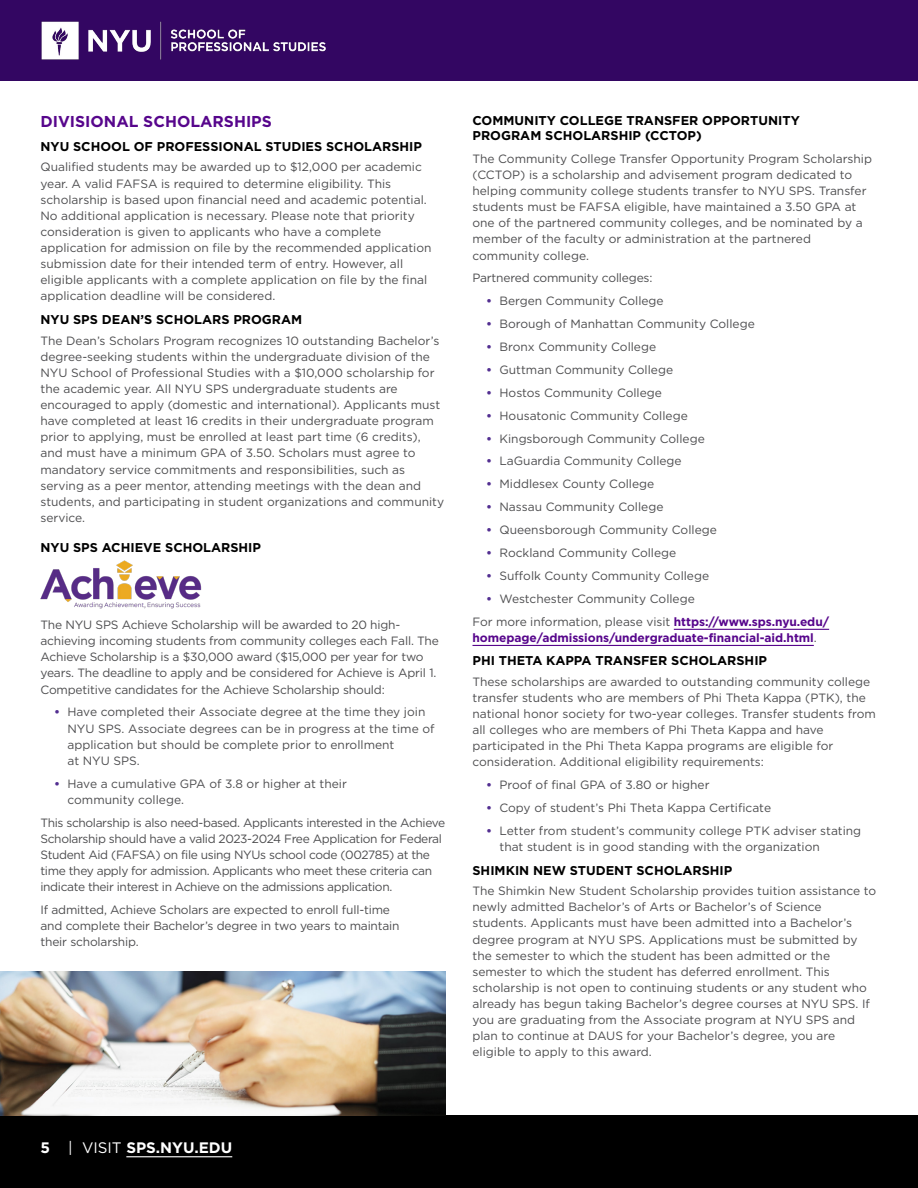
<style>
.page{position:relative;width:918px;height:1188px;background:#fff}
.page>*{position:absolute;margin:0;border:0;box-sizing:border-box;transform-origin:0 0}
._01b_-_Int_-_H2_Header_Purple{font:700 15.75px "Gotham";color:#57068c}
.t1{font:700 15.15px "Gotham";color:#fff}
._01c_-_Int_-_H3_Subhead_Black{font:700 12.75px "Gotham";color:#000}
._02d_-_Int_-_Course_Description{font:700 12.75px/15px "Gotham";color:#000}
._02d_-_Int_-_Course_Description-2{font:12px/16.2px "Gotham";color:#4d4d4f}
._02d_-_Int_-_Course_Description-3{font:12px/16.2px "Gotham";letter-spacing:-.03em;color:#4d4d4f}
._02d_-_Int_-_Course_Description-4{font:700 12px/16.2px "Gotham";letter-spacing:-.005em;color:#57068c}
.s1{font-weight:700;color:#522e91}
.s2{font-weight:400;color:#4d4d4f}
.s3{font-weight:400}
</style>
<div class="page">
<div style="left:0;top:0;width:918px;height:81px;background:#330662"></div>
<div style="left:0;top:1115px;width:918px;height:73px;background:#000"></div>
<img style="left:41px;top:21px;width:285px;height:39px">
<hr style="left:674px;top:629px;width:155px;height:1px;background:#57068c">
<hr style="left:472px;top:645px;width:342px;height:1px;background:#57068c">
<img style="left:40px;top:560px;width:162px;height:49px">
<img style="left:0;top:972px;width:446px;height:143px">
<hr style="left:126px;top:1156px;width:106px;height:1px;background:#fff">
<h2 class="_01b_-_Int_-_H2_Header_Purple" style="left:40px;top:111px;width:233px">DIVISIONAL SCHOLARSHIPS</h2>
<h3 class="_01c_-_Int_-_H3_Subhead_Black" style="left:40px;top:138px;width:383px">NYU SCHOOL OF PROFESSIONAL STUDIES SCHOLARSHIP</h3>
<p class="_02d_-_Int_-_Course_Description-2" style="left:40px;top:159px;width:393px">Qualified students may be awarded up to $12,000 per academic year. A valid FAFSA is required to determine eligibility. This scholarship is based upon financial need and academic potential.<br>No additional application is necessary. Please note that priority consideration is given to applicants who have a complete application for admission on file by the recommended application submission date for their intended term of entry. However, all eligible applicants with a complete application on file by the final application deadline will be considered.</p>
<h3 class="_01c_-_Int_-_H3_Subhead_Black" style="left:40px;top:311px;width:263px">NYU SPS DEAN’S SCHOLARS PROGRAM</h3>
<p class="_02d_-_Int_-_Course_Description-2" style="left:40px;top:332px;width:405px">The Dean’s Scholars Program recognizes 10 outstanding Bachelor’s degree-seeking students within the undergraduate division of the NYU School of Professional Studies with a $10,000 scholarship for the academic year. All NYU SPS undergraduate students are encouraged to apply (domestic and international). Applicants must have completed at least 16 credits in their undergraduate program prior to applying, must be enrolled at least part time (6 credits), and must have a minimum GPA of 3.50. Scholars must agree to mandatory service commitments and responsibilities, such as serving as a peer mentor, attending meetings with the dean and students, and participating in student organizations and community service.</p>
<h3 class="_01c_-_Int_-_H3_Subhead_Black" style="left:40px;top:539px;width:222px">NYU SPS ACHIEVE SCHOLARSHIP</h3>
<p class="_02d_-_Int_-_Course_Description-2" style="left:40px;top:616px;width:400px">The NYU SPS Achieve Scholarship will be awarded to 20 high&shy;achieving incoming students from community colleges each Fall. The Achieve Scholarship is a $30,000 award ($15,000 per year for two years. The deadline to apply and be considered for Achieve is April 1.<br>Competitive candidates for the Achieve Scholarship should:</p>
<p class="_02d_-_Int_-_Course_Description-2" style="left:68px;top:704px;width:369px;text-indent:-14px"><span class="s1">•</span> Have completed their Associate degree at the time they join NYU SPS. Associate degrees can be in progress at the time of application but should be complete prior to enrollment<br>at NYU SPS.</p>
<p class="_02d_-_Int_-_Course_Description-2" style="left:68px;top:775px;width:281px;text-indent:-14px"><span class="s1">•</span> Have a cumulative GPA of 3.8 or higher at their community college.</p>
<p class="_02d_-_Int_-_Course_Description-3" style="left:40px;top:814px;width:406px">This scholarship is also need-based. Applicants interested in the Achieve Scholarship should have a valid 2023-2024 Free Application for Federal Student Aid (FAFSA) on file using NYUs school code (002785) at the time they apply for admission. Applicants who meet these criteria can indicate their interest in Achieve on the admissions application.</p>
<p class="_02d_-_Int_-_Course_Description-2" style="left:40px;top:901px;width:361px">If admitted, Achieve Scholars are expected to enroll full-time and complete their Bachelor’s degree in two years to maintain their scholarship.</p>
<p class="_02d_-_Int_-_Course_Description" style="left:472px;top:113px;width:329px">COMMUNITY COLLEGE TRANSFER OPPORTUNITY<br>PROGRAM SCHOLARSHIP (CCTOP)</p>
<p class="_02d_-_Int_-_Course_Description-2" style="left:472px;top:150px;width:401px">The Community College Transfer Opportunity Program Scholarship (CCTOP) is a scholarship and advisement program dedicated to helping community college students transfer to NYU SPS. Transfer students must be FAFSA eligible, have maintained a 3.50 GPA at one of the partnered community colleges, and be nominated by a member of the faculty or administration at the partnered community college.</p>
<p class="_02d_-_Int_-_Course_Description-2" style="left:472px;top:270px;width:181px">Partnered community colleges:</p>
<p class="_02d_-_Int_-_Course_Description-2" style="left:486px;top:293px;width:179px"><span class="s1">•</span> Bergen Community College</p>
<p class="_02d_-_Int_-_Course_Description-2" style="left:486px;top:316px;width:270px"><span class="s1">•</span> Borough of Manhattan Community College</p>
<p class="_02d_-_Int_-_Course_Description-2" style="left:486px;top:338px;width:172px"><span class="s1">•</span> Bronx Community College</p>
<p class="_02d_-_Int_-_Course_Description-2" style="left:486px;top:361px;width:189px"><span class="s1">•</span> Guttman Community College</p>
<p class="_02d_-_Int_-_Course_Description-2" style="left:486px;top:384px;width:177px"><span class="s1">•</span> Hostos Community College</p>
<p class="_02d_-_Int_-_Course_Description-2" style="left:486px;top:407px;width:203px"><span class="s1">•</span> Housatonic Community College</p>
<p class="_02d_-_Int_-_Course_Description-2" style="left:486px;top:430px;width:220px"><span class="s1">•</span> Kingsborough Community College</p>
<p class="_02d_-_Int_-_Course_Description-2" style="left:486px;top:453px;width:197px"><span class="s1">•</span> LaGuardia Community College</p>
<p class="_02d_-_Int_-_Course_Description-2" style="left:486px;top:476px;width:170px"><span class="s1">•</span> Middlesex County College</p>
<p class="_02d_-_Int_-_Course_Description-2" style="left:486px;top:499px;width:179px"><span class="s1">•</span> Nassau Community College</p>
<p class="_02d_-_Int_-_Course_Description-2" style="left:486px;top:521px;width:232px"><span class="s1">•</span> Queensborough Community College</p>
<p class="_02d_-_Int_-_Course_Description-2" style="left:486px;top:544px;width:192px"><span class="s1">•</span> Rockland Community College</p>
<p class="_02d_-_Int_-_Course_Description-2" style="left:486px;top:567px;width:225px"><span class="s1">•</span> Suffolk County Community College</p>
<p class="_02d_-_Int_-_Course_Description-2" style="left:486px;top:590px;width:210px"><span class="s1">•</span> Westchester Community College</p>
<p class="_02d_-_Int_-_Course_Description-4" style="left:472px;top:613px;width:358px"><span class="s2">For more information, please visit</span> https://www.sps.nyu.edu/ homepage/admissions/undergraduate-financial-aid.html<span class="s2">.</span></p>
<h3 class="_01c_-_Int_-_H3_Subhead_Black" style="left:472px;top:652px;width:296px">PHI THETA KAPPA TRANSFER SCHOLARSHIP</h3>
<p class="_02d_-_Int_-_Course_Description-2" style="left:472px;top:673px;width:405px">These scholarships are awarded to outstanding community college transfer students who are members of Phi Theta Kappa (PTK), the national honor society for two-year colleges. Transfer students from all colleges who are members of Phi Theta Kappa and have participated in the Phi Theta Kappa programs are eligible for consideration. Additional eligibility requirements:</p>
<p class="_02d_-_Int_-_Course_Description-2" style="left:486px;top:777px;width:225px"><span class="s1">•</span> Proof of final GPA of 3.80 or higher</p>
<p class="_02d_-_Int_-_Course_Description-2" style="left:486px;top:800px;width:287px"><span class="s1">•</span> Copy of student’s Phi Theta Kappa Certificate</p>
<p class="_02d_-_Int_-_Course_Description-2" style="left:500px;top:822px;width:363px;text-indent:-14px"><span class="s1">•</span> Letter from student’s community college PTK adviser stating that student is in good standing with the organization</p>
<h3 class="_01c_-_Int_-_H3_Subhead_Black" style="left:472px;top:862px;width:261px">SHIMKIN NEW STUDENT SCHOLARSHIP</h3>
<p class="_02d_-_Int_-_Course_Description-2" style="left:472px;top:883px;width:405px">The Shimkin New Student Scholarship provides tuition assistance to newly admitted Bachelor’s of Arts or Bachelor’s of Science students. Applicants must have been admitted into a Bachelor’s degree program at NYU SPS. Applications must be submitted by the semester to which the student has been admitted or the semester to which the student has deferred enrollment. This scholarship is not open to continuing students or any student who already has begun taking Bachelor’s degree courses at NYU SPS. If you are graduating from the Associate program at NYU SPS and plan to continue at DAUS for your Bachelor’s degree, you are eligible to apply to this award.</p>
<p class="t1" style="left:40px;top:1138px;width:193px">5 <span class="s3">| VISIT</span> SPS.NYU.EDU</p>
</div>
